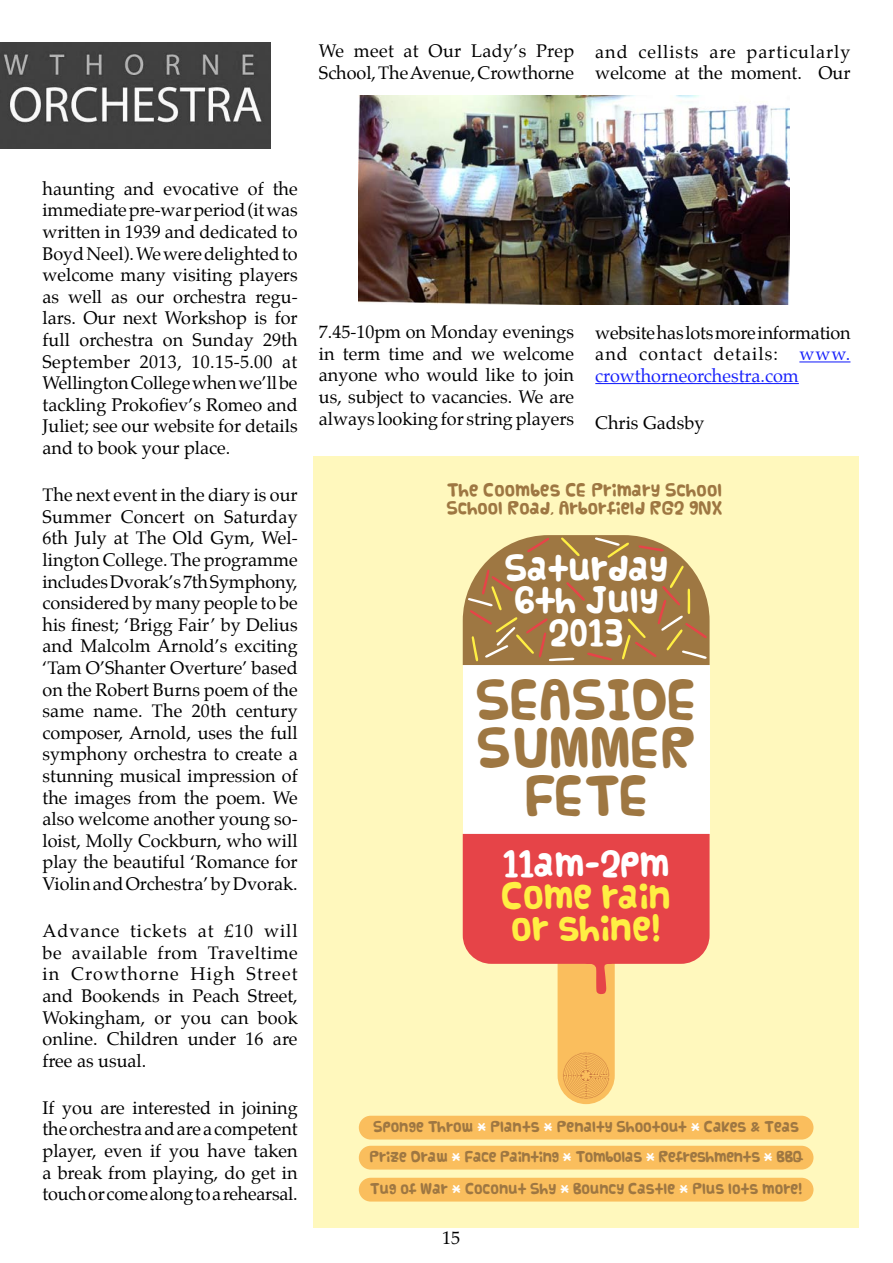
<style>
.page{position:relative;width:893px;height:1263px;background:#fff}
.page>*{position:absolute;margin:0;border:0;box-sizing:border-box;transform-origin:0 0}
.t1{font:41.25px/47.7px "Vanilla";color:#9e7742;text-align:center}
.t2{font:27.45px/32.1px "Vanilla";color:#fff;text-align:center}
.t3{font:27.45px/32.1px "Vanilla";color:#ffef43;text-align:center}
.t4{font:18px/21.6px "Palatino";color:#000;text-align:justify}
.t5{font:18px/21.6px "Palatino";letter-spacing:.05em;color:#000}
.t6{font:13.8px/18.3px "Vanilla";color:#9e7742}
.t7{font:11.4px "Vanilla";color:#9e7742}
.t8{font:11.4px "Vanilla";letter-spacing:-.025em;color:#9e7742}
.s1{color:#1922fb}
.s2{color:#fff}
</style>
<div class="page">
<img style="left:0;top:43px;width:270px;height:106px">
<div style="left:313px;top:456px;width:546px;height:771px;background:#fff8bd"></div>
<div style="left:558px;top:714px;width:57px;height:390px;background:#fabe5d;border-radius:29px"></div>
<svg style="left:563px;top:1052px;width:46px;height:47px"></svg>
<div style="left:463px;top:665px;width:247px;height:169px;background:#fff"></div>
<svg style="left:463px;top:535px;width:247px;height:130px;background:#ad8750"></svg>
<svg style="left:463px;top:834px;width:247px;height:160px"></svg>
<div style="left:359px;top:1116px;width:454px;height:23px;background:#fabe5d;border-radius:12px"></div>
<div style="left:359px;top:1146px;width:454px;height:23px;background:#fabe5d;border-radius:12px"></div>
<div style="left:359px;top:1178px;width:454px;height:23px;background:#fabe5d;border-radius:12px"></div>
<img style="left:359px;top:96px;width:430px;height:208px">
<hr style="left:799px;top:361px;width:51px;height:1px;background:#1922fb">
<hr style="left:595px;top:383px;width:204px;height:1px;background:#1922fb">
<p class="t4" style="left:319px;top:40px;width:257px">We meet at Our Lady’s Prep<br>School, The Avenue, Crowthorne</p>
<p class="t5" style="left:595px;top:41px;width:257px">and cellists are particularly welcome at the moment. Our</p>
<p class="t4" style="left:43px;top:178px;width:257px">haunting and evocative of the immediate pre-war period (it was written in 1939 and dedicated to Boyd Neel). We were delighted to welcome many visiting players as well as our orchestra regu&shy;lars. Our next Workshop is for full orchestra on Sunday 29th September 2013, 10.15-5.00 at Wellington College when we’ll be tackling Prokofiev’s Romeo and Juliet; see our website for details and to book your place.</p>
<p class="t4" style="left:43px;top:484px;width:257px">The next event in the diary is our Summer Concert on Saturday 6th July at The Old Gym, Wel&shy;lington College. The programme includes Dvorak’s 7th Symphony, considered by many people to be his finest; ‘Brigg Fair’ by Delius and Malcolm Arnold’s exciting ‘Tam O’Shanter Overture’ based on the Robert Burns poem of the same name. The 20th century composer, Arnold, uses the full symphony orchestra to create a stunning musical impression of the images from the poem. We also welcome another young so&shy;loist, Molly Cockburn, who will play the beautiful ‘Romance for Violin and Orchestra’ by Dvorak.</p>
<p class="t4" style="left:43px;top:920px;width:257px">Advance tickets at £10 will be available from Traveltime in Crowthorne High Street and Bookends in Peach Street, Wokingham, or you can book online. Children under 16 are free as usual.</p>
<p class="t4" style="left:43px;top:1097px;width:257px">If you are interested in joining the orchestra and are a competent player, even if you have taken a break from playing, do get in touch or come along to a rehearsal.</p>
<p class="t4" style="left:319px;top:321px;width:257px">7.45-10pm on Monday evenings in term time and we welcome anyone who would like to join us, subject to vacancies. We are always looking for string players</p>
<p class="t4" style="left:595px;top:321px;width:257px">website has lots more information and contact details: <span class="s1">www. crowthorneorchestra.com</span></p>
<p class="t4" style="left:595px;top:412px;width:111px">Chris Gadsby</p>
<p class="t6" style="left:447px;top:480px;width:277px">The Coombes CE Primary School<br>School Road, Arborfield RG2 9NX</p>
<h2 class="t2" style="left:504px;top:552px;width:165px">Saturday<br>6th July<br>2013</h2>
<h1 class="t1" style="left:476px;top:676px;width:223px">SEASIDE<br>SUMMER<br>FETE</h1>
<h2 class="t2" style="left:503px;top:847px;width:168px">11am-2pm</h2>
<h2 class="t3" style="left:501px;top:879px;width:172px">Come rain or shine!</h2>
<p class="t7" style="left:373px;top:1120px;width:428px">Sponge Throw <span class="s2">*</span> Plants <span class="s2">*</span> Penalty Shootout <span class="s2">*</span> Cakes &amp; Teas</p>
<p class="t8" style="left:369px;top:1150px;width:436px">Prize Draw <span class="s2">*</span> Face Painting <span class="s2">*</span> Tombolas <span class="s2">*</span> Refreshments <span class="s2">*</span> BBQ</p>
<p class="t7" style="left:370px;top:1182px;width:434px">Tug of War <span class="s2">*</span> Coconut Shy <span class="s2">*</span> Bouncy Castle <span class="s2">*</span> Plus lots more!</p>
<p class="t4" style="left:442px;top:1227px;width:19px">15</p>
</div>
